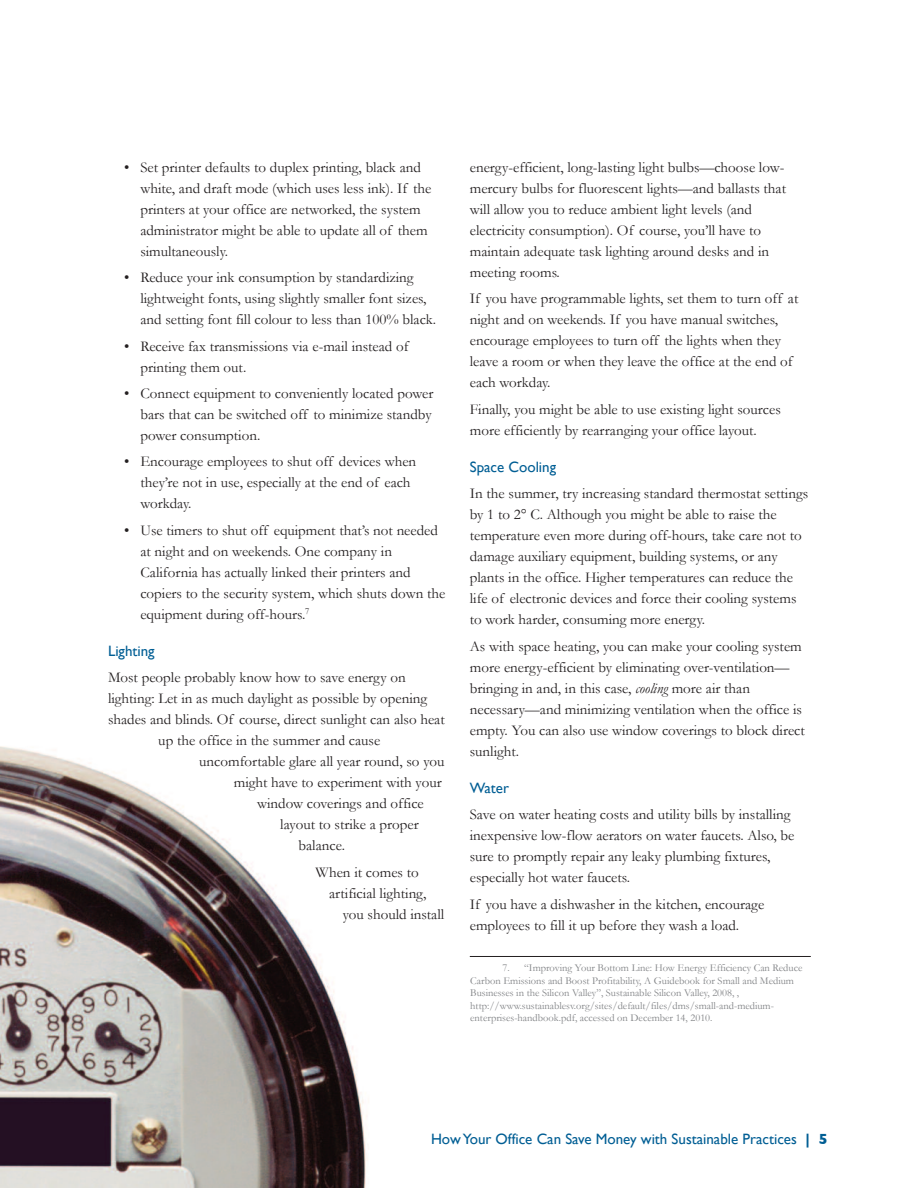
<style>
.page{position:relative;width:918px;height:1188px;background:#fff}
.page>*{position:absolute;margin:0;border:0;box-sizing:border-box;transform-origin:0 0}
.t1{font:15px/21px "Garamond";color:#231f20}
.t2{font:15px "Gill Sans";color:#005e94}
.t3{font:10.5px/12.6px "Garamond";color:#808285}
.s1{font-style:italic}
.s2{font-weight:700}
</style>
<div class="page">
<img style="left:0;top:746px;width:368px;height:442px">
<hr style="left:470px;top:956px;width:341px;height:1px;background:#231f20">
<p class="t1" style="left:140px;top:157px;width:293px;text-indent:-16px">• Set printer defaults to duplex printing, black and white, and draft mode (which uses less ink). If the printers at your office are networked, the system administrator might be able to update all of them simultaneously.</p>
<p class="t1" style="left:140px;top:267px;width:297px;text-indent:-16px">• Reduce your ink consumption by standardizing lightweight fonts, using slightly smaller font sizes, and setting font fill colour to less than 100% black.</p>
<p class="t1" style="left:140px;top:336px;width:270px;text-indent:-16px">• Receive fax transmissions via e-mail instead of printing them out.</p>
<p class="t1" style="left:140px;top:383px;width:295px;text-indent:-16px">• Connect equipment to conveniently located power bars that can be switched off to minimize standby power consumption.</p>
<p class="t1" style="left:140px;top:451px;width:277px;text-indent:-16px">• Encourage employees to shut off devices when they’re not in use, especially at the end of each workday.</p>
<p class="t1" style="left:140px;top:520px;width:307px;text-indent:-16px">• Use timers to shut off equipment that’s not needed at night and on weekends. One company in California has actually linked their printers and copiers to the security system, which shuts down the equipment during off-hours.<sup>7</sup></p>
<p class="t2" style="left:108px;top:642px;width:48px">Lighting</p>
<p class="t1" style="left:108px;top:667px;width:299px">Most people probably know how to save energy on</p>
<p class="t1" style="left:108px;top:688px;width:321px">lighting: Let in as much daylight as possible by opening</p>
<p class="t1" style="left:108px;top:709px;width:338px">shades and blinds. Of course, direct sunlight can also heat</p>
<p class="t1" style="left:158px;top:730px;width:224px">up the office in the summer and cause</p>
<p class="t1" style="left:199px;top:751px;width:247px">uncomfortable glare all year round, so you</p>
<p class="t1" style="left:234px;top:772px;width:209px">might have to experiment with your</p>
<p class="t1" style="left:257px;top:793px;width:168px">window coverings and office</p>
<p class="t1" style="left:280px;top:814px;width:140px">layout to strike a proper</p>
<p class="t1" style="left:299px;top:835px;width:48px">balance.</p>
<p class="t1" style="left:316px;top:862px;width:105px">When it comes to</p>
<p class="t1" style="left:329px;top:883px;width:99px">artificial lighting,</p>
<p class="t1" style="left:343px;top:904px;width:103px">you should install</p>
<p class="t1" style="left:470px;top:157px;width:318px">energy-efficient, long-lasting light bulbs—choose low&shy;mercury bulbs for fluorescent lights—and ballasts that will allow you to reduce ambient light levels (and electricity consumption). Of course, you’ll have to maintain adequate task lighting around desks and in meeting rooms.</p>
<p class="t1" style="left:470px;top:288px;width:330px">If you have programmable lights, set them to turn off at night and on weekends. If you have manual switches, encourage employees to turn off the lights when they leave a room or when they leave the office at the end of each workday.</p>
<p class="t1" style="left:470px;top:399px;width:313px">Finally, you might be able to use existing light sources more efficiently by rearranging your office layout.</p>
<p class="t2" style="left:470px;top:458px;width:88px">Space Cooling</p>
<p class="t1" style="left:470px;top:483px;width:340px">In the summer, try increasing standard thermostat settings by 1 to 2° C. Although you might be able to raise the temperature even more during off-hours, take care not to damage auxiliary equipment, building systems, or any plants in the office. Higher temperatures can reduce the life of electronic devices and force their cooling systems to work harder, consuming more energy.</p>
<p class="t1" style="left:470px;top:636px;width:337px">As with space heating, you can make your cooling system more energy-efficient by eliminating over-ventilation— bringing in and, in this case, <span class="s1">cooling</span> more air than necessary—and minimizing ventilation when the office is empty. You can also use window coverings to block direct sunlight.</p>
<p class="t2" style="left:470px;top:779px;width:41px">Water</p>
<p class="t1" style="left:470px;top:804px;width:326px">Save on water heating costs and utility bills by installing inexpensive low-flow aerators on water faucets. Also, be sure to promptly repair any leaky plumbing fixtures, especially hot water faucets.</p>
<p class="t1" style="left:470px;top:894px;width:296px">If you have a dishwasher in the kitchen, encourage employees to fill it up before they wash a load.</p>
<p class="t3" style="left:470px;top:961px;width:334px;text-indent:32px">7. “Improving Your Bottom Line: How Energy Efficiency Can Reduce Carbon Emissions and Boost Profitability, A Guidebook for Small and Medium Businesses in the Silicon Valley”, Sustainable Silicon Valley, 2008, , http://www.sustainablesv.org/sites/default/files/dms/small-and-medium&shy;enterprises-handbook.pdf, accessed on December 14, 2010.</p>
<p class="t2" style="left:431px;top:1131px;width:398px">HowYour Office Can Save Money with Sustainable Practices <span class="s2">| 5</span></p>
</div>
